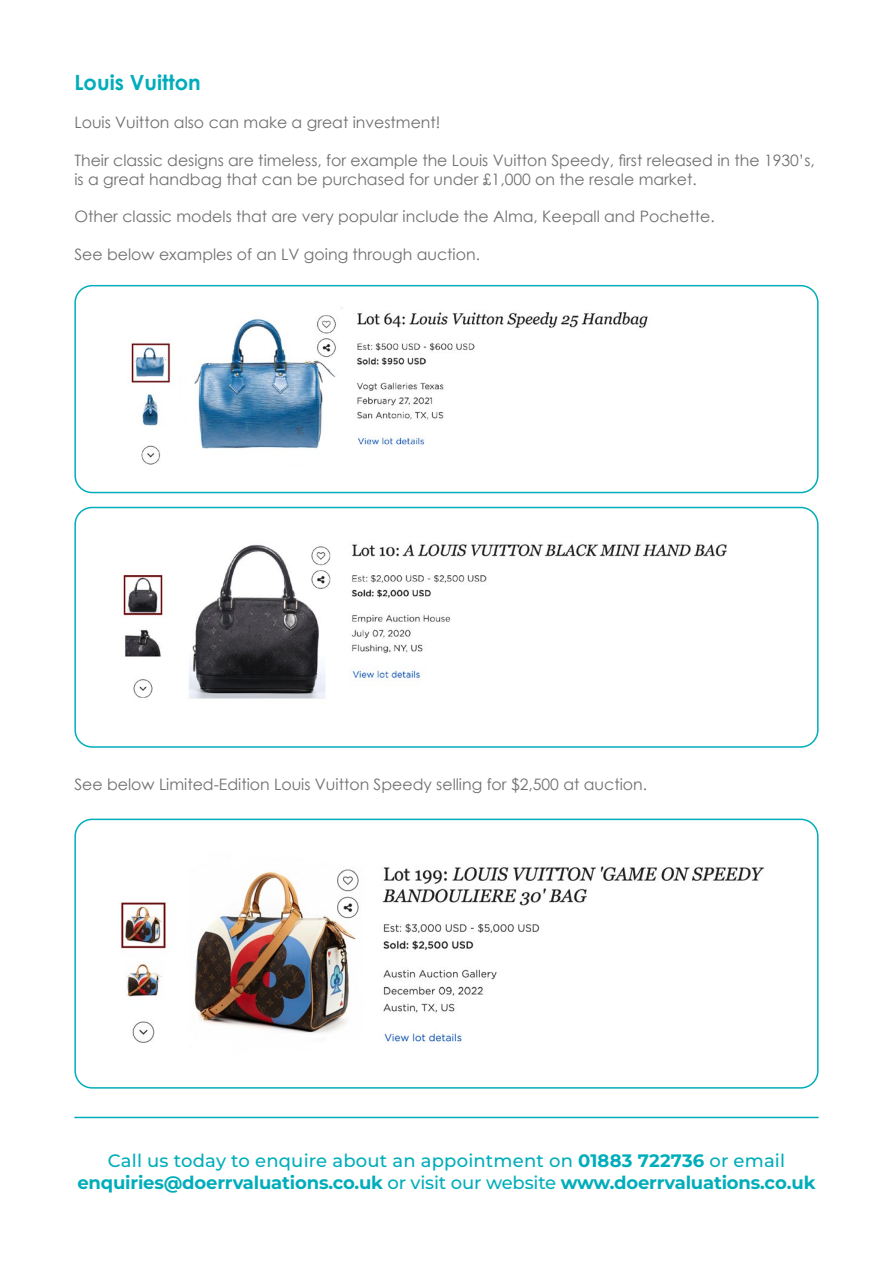
<style>
.page{position:relative;width:893px;height:1263px;background:#fff}
.page>*{position:absolute;margin:0;border:0;box-sizing:border-box;transform-origin:0 0}
.t1{font:700 21px "Century Gothic";color:#00adba}
.t2{font:100 18px/21.6px "Montserrat";letter-spacing:-.01em;color:#00adba;text-align:center}
.t3{font:15.75px/18.9px "Century Gothic";color:#706f6f}
.s1{font-weight:500}
</style>
<div class="page">
<hr style="left:74px;top:1117px;width:745px;height:1px;background:#00adba">
<img style="left:131px;top:307px;width:517px;height:158px">
<div style="left:74px;top:285px;width:745px;height:208px;border:2px solid #00adba;border-radius:17px"></div>
<img style="left:123px;top:544px;width:604px;height:155px">
<div style="left:74px;top:507px;width:745px;height:241px;border:2px solid #00adba;border-radius:17px"></div>
<img style="left:121px;top:866px;width:644px;height:177px">
<div style="left:74px;top:819px;width:745px;height:270px;border:2px solid #00adba;border-radius:17px"></div>
<h1 class="t1" style="left:74px;top:67px;width:128px">Louis Vuitton</h1>
<p class="t3" style="left:74px;top:113px;width:368px">Louis Vuitton also can make a great investment!</p>
<p class="t3" style="left:74px;top:150px;width:742px">Their classic designs are timeless, for example the Louis Vuitton Speedy, first released in the 1930’s, is a great handbag that can be purchased for under £1,000 on the resale market.</p>
<p class="t3" style="left:74px;top:207px;width:642px">Other classic models that are very popular include the Alma, Keepall and Pochette.</p>
<p class="t3" style="left:74px;top:245px;width:407px">See below examples of an LV going through auction.</p>
<p class="t3" style="left:74px;top:774px;width:574px">See below Limited-Edition Louis Vuitton Speedy selling for $2,500 at auction.</p>
<p class="t2" style="left:77px;top:1149px;width:740px"><span class="s1">Call us today to enquire about an appointment on</span> 01883 722736 <span class="s1">or email </span>enquiries@doerrvaluations.co.uk <span class="s1">or visit our website</span> www.doerrvaluations.co.uk</p>
</div>
